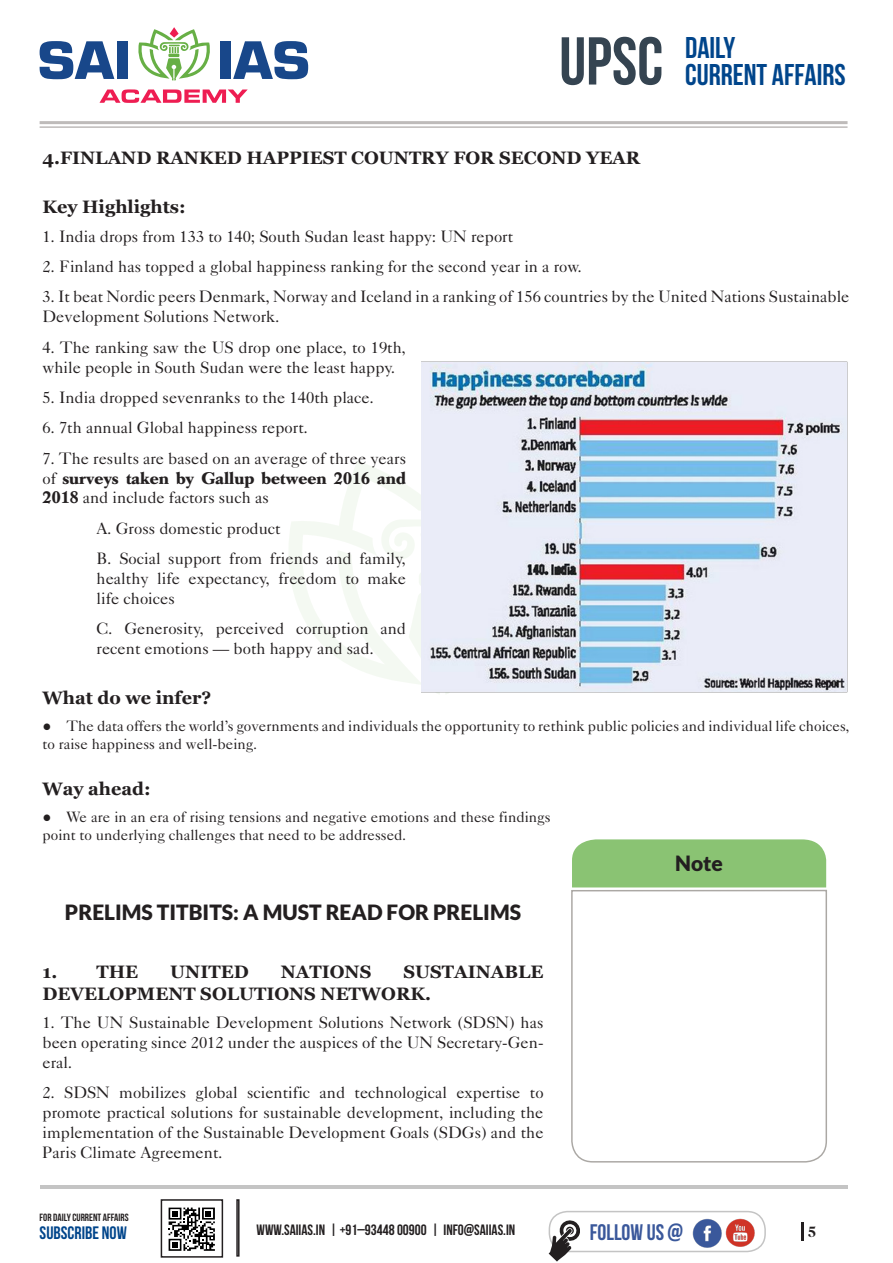
<style>
.page{position:relative;width:893px;height:1263px;background:#fff}
.page>*{position:absolute;margin:0;border:0;box-sizing:border-box;transform-origin:0 0}
.t1{font:700 67.5px "Bebas Neue";color:#354451}
.t2{font:700 30px/27px "Bebas Neue";color:#00458b}
.t3{font:700 22.5px "Bebas Neue";color:#3a589b}
.Content_Heading{font:900 21px "Lato";color:#231f20}
.Sub_Head{font:700 18px/21.6px "Georgia";color:#231f20}
.t4{font:700 18px "Bebas Neue";color:#00458b}
.Paragraph{font:16.5px/19.8px "Caslon Five Forty LT";color:#231f20;text-align:justify}
.t5{font:15px/18px "Caslon Five Forty LT";color:#231f20}
.t6{font:700 15px "Bebas Neue";color:#231f20}
.t7{font:700 13.5px "Caslon";color:#231f20}
.t8{font:700 10.5px "Bebas Neue";color:#231f20}
.s1{font-family:"Caslon Book BE";font-weight:700}
.s2{font-family:"Georgia";font-weight:700}
</style>
<div class="page">
<hr style="left:40px;top:1185px;width:807px;height:4px;background:#c4c4c4">
<svg style="left:289px;top:461px;width:159px;height:233px"></svg>
<svg style="left:40px;top:41px;width:74px;height:38px"></svg>
<div style="left:117px;top:41px;width:11px;height:38px;background:#18478a"></div>
<div style="left:220px;top:41px;width:10px;height:38px;background:#18478a"></div>
<svg style="left:233px;top:41px;width:75px;height:38px"></svg>
<svg style="left:100px;top:89px;width:148px;height:14px"></svg>
<svg style="left:138px;top:27px;width:72px;height:54px"></svg>
<div style="left:572px;top:839px;width:254px;height:48px;background:#8ac373"></div>
<svg style="left:571px;top:889px;width:256px;height:274px"></svg>
<svg style="left:801px;top:1222px;width:2px;height:19px"></svg>
<svg style="left:168px;top:1207px;width:47px;height:44px"></svg>
<div style="left:161px;top:1199px;width:62px;height:58px;border:2px solid #231f20"></div>
<div style="left:236px;top:1199px;width:4px;height:57px;border:2px solid #231f20"></div>
<div style="left:549px;top:1211px;width:217px;height:41px;border:2px solid #c4c4c4;border-radius:18px"></div>
<img style="left:692px;top:1218px;width:63px;height:30px">
<svg style="left:549px;top:1219px;width:32px;height:42px"></svg>
<hr style="left:40px;top:121px;width:807px;height:3px;background:#bebbba">
<hr style="left:40px;top:126px;width:807px;height:2px;background:#bebbba">
<img style="left:421px;top:361px;width:426px;height:332px">
<h1 class="t1" style="left:559px;top:24px;width:105px">UPSC</h1>
<h2 class="t2" style="left:685px;top:34px;width:162px">DAILY<br>CURRENT AFFAIRS</h2>
<p class="Sub_Head" style="left:43px;top:147px;width:599px">4.FINLAND RANKED HAPPIEST COUNTRY FOR SECOND YEAR</p>
<p class="Sub_Head" style="left:43px;top:196px;width:145px">Key Highlights:</p>
<p class="Paragraph" style="left:43px;top:226px;width:472px">1. India drops from 133 to 140; South Sudan least happy: UN report</p>
<p class="Paragraph" style="left:43px;top:256px;width:541px">2. Finland has topped a global happiness ranking for the second year in a row.</p>
<p class="Paragraph" style="left:43px;top:287px;width:808px">3. It beat Nordic peers Denmark, Norway and Iceland in a ranking of 156 countries by the United Nations Sustainable<br>Development Solutions Network.</p>
<p class="Paragraph" style="left:43px;top:337px;width:365px">4. The ranking saw the US drop one place, to 19th, while people in South Sudan were the least happy.</p>
<p class="Paragraph" style="left:43px;top:387px;width:333px">5. India dropped sevenranks to the 140th place.</p>
<p class="Paragraph" style="left:43px;top:418px;width:267px">6. 7th annual Global happiness report.</p>
<p class="Paragraph" style="left:43px;top:448px;width:365px">7. The results are based on an average of three years of <span class="s1">surveys taken by Gallup between 2016 and 2018</span> and include factors such as</p>
<p class="Paragraph" style="left:97px;top:518px;width:186px">A. Gross domestic product</p>
<p class="Paragraph" style="left:97px;top:549px;width:311px">B. Social support from friends and family, healthy life expectancy, freedom to make life choices</p>
<p class="Paragraph" style="left:97px;top:619px;width:311px">C. Generosity, perceived corruption and recent emotions — both happy and sad.</p>
<p class="Sub_Head" style="left:43px;top:687px;width:170px">What do we infer?</p>
<p class="t5" style="left:43px;top:717px;width:809px"><span class="s2">●</span> The data offers the world’s governments and individuals the opportunity to rethink public policies and individual life choices, to raise happiness and well-being.</p>
<p class="Sub_Head" style="left:43px;top:778px;width:110px">Way ahead:</p>
<p class="t5" style="left:43px;top:808px;width:510px"><span class="s2">●</span> We are in an era of rising tensions and negative emotions and these findings point to underlying challenges that need to be addressed.</p>
<p class="Content_Heading" style="left:65px;top:900px;width:458px">PRELIMS TITBITS: A MUST READ FOR PRELIMS</p>
<p class="Sub_Head" style="left:43px;top:961px;width:97px">1. THE</p>
<p class="Sub_Head" style="left:170px;top:961px;width:80px">UNITED</p>
<p class="Sub_Head" style="left:281px;top:961px;width:92px">NATIONS</p>
<p class="Sub_Head" style="left:43px;top:961px;width:502px;text-indent:361px">SUSTAINABLE<br>DEVELOPMENT SOLUTIONS NETWORK.</p>
<p class="Paragraph" style="left:43px;top:1013px;width:503px">1. The UN Sustainable Development Solutions Network (SDSN) has been operating since 2012 under the auspices of the UN Secretary-Gen&shy;eral.</p>
<p class="Paragraph" style="left:43px;top:1083px;width:503px">2. SDSN mobilizes global scientific and technological expertise to promote practical solutions for sustainable development, including the implementation of the Sustainable Development Goals (SDGs) and the Paris Climate Agreement.</p>
<p class="Content_Heading" style="left:675px;top:850px;width:49px">Note</p>
<p class="t8" style="left:40px;top:1211px;width:91px">FOR DAILY CURRENT AFFAIRS</p>
<p class="t4" style="left:40px;top:1223px;width:89px">SUBSCRIBE NOW</p>
<h3 class="t3" style="left:590px;top:1220px;width:95px">FOLLOW US @</h3>
<p class="t6" style="left:257px;top:1221px;width:260px">WWW.SAIIAS.IN | +91–93448 00900 | INFO@SAIIAS.IN</p>
<p class="t7" style="left:808px;top:1223px;width:10px">5</p>
</div>
